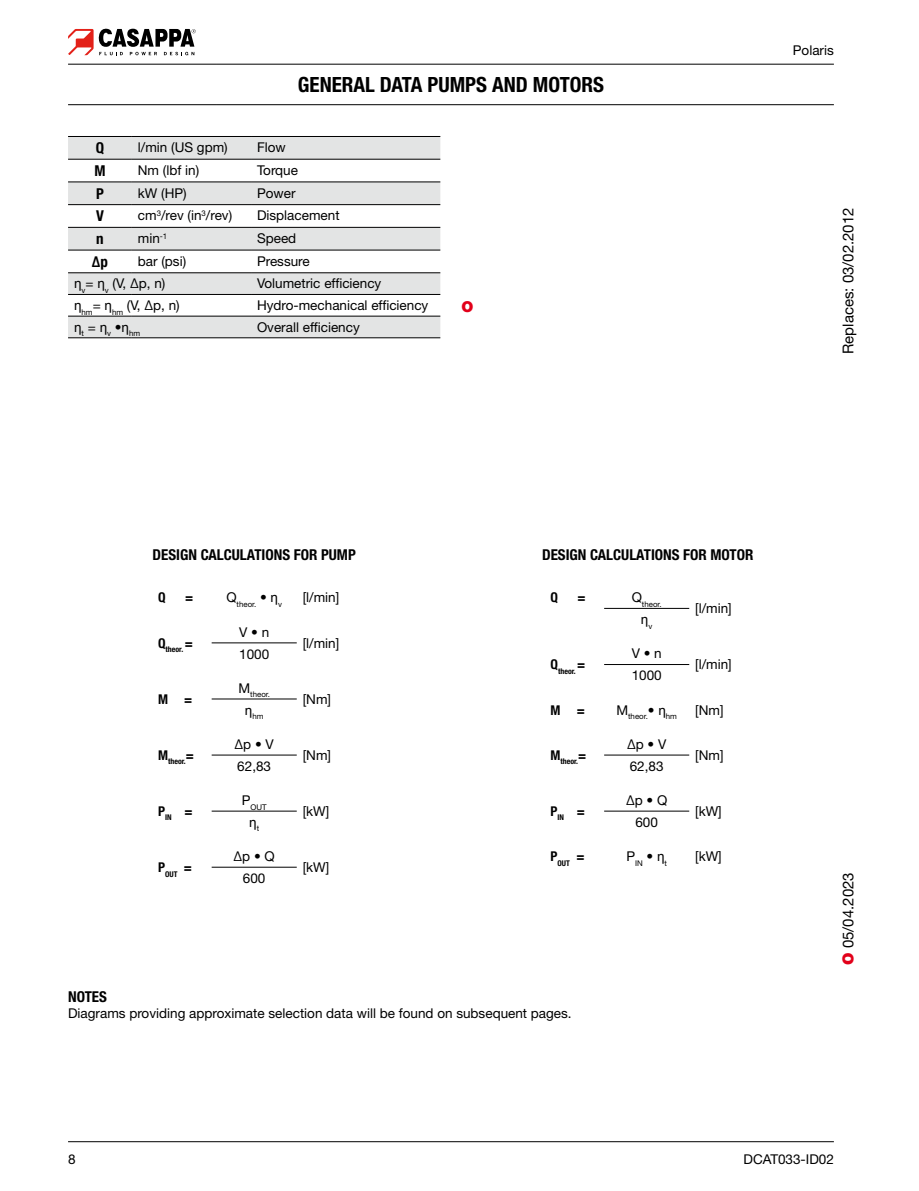
<style>
.page{position:relative;width:919px;height:1191px;background:#fff}
.page>*{position:absolute;margin:0;border:0;box-sizing:border-box;transform-origin:0 0}
.t1{font:700 condensed 21px "Helvetica Neue LT Std";color:#000}
.t2{font:700 condensed 15px "Helvetica Neue LT Std";color:#000}
.t3{font:15px "Helvetica Neue LT Std";color:#000}
.t4{font:900 15px "Helvetica Neue LT Std";color:#e2001a}
.t5{font:13.5px "Helvetica Neue LT Std";color:#000}
.t6{font:700 condensed 13.5px "Helvetica Neue LT Std";color:#000}
.t7{font:13.5px "Arial Unicode MS";color:#000}
.t8{font:7.8px "Helvetica Neue LT Std";color:#000}
.t9{font:700 condensed 7.8px "Helvetica Neue LT Std";color:#000}
.s1{font-family:"Arial Unicode MS"}
.s2{font-family:"Helvetica LT Std";font-weight:900;color:#e2001a}
</style>
<div class="page">
<svg style="left:68px;top:137px;width:372px;height:200px;fill:#e3e4e4"></svg>
<hr style="left:68px;top:159px;width:64px;height:1px;background:#000">
<hr style="left:132px;top:159px;width:119px;height:1px;background:#000">
<hr style="left:251px;top:159px;width:189px;height:1px;background:#000">
<hr style="left:68px;top:181px;width:64px;height:1px;background:#000">
<hr style="left:132px;top:181px;width:119px;height:1px;background:#000">
<hr style="left:251px;top:181px;width:189px;height:1px;background:#000">
<hr style="left:68px;top:204px;width:64px;height:1px;background:#000">
<hr style="left:132px;top:204px;width:119px;height:1px;background:#000">
<hr style="left:251px;top:204px;width:189px;height:1px;background:#000">
<hr style="left:68px;top:227px;width:64px;height:1px;background:#000">
<hr style="left:132px;top:227px;width:119px;height:1px;background:#000">
<hr style="left:251px;top:227px;width:189px;height:1px;background:#000">
<hr style="left:68px;top:250px;width:64px;height:1px;background:#000">
<hr style="left:132px;top:250px;width:119px;height:1px;background:#000">
<hr style="left:251px;top:250px;width:189px;height:1px;background:#000">
<hr style="left:68px;top:272px;width:64px;height:1px;background:#000">
<hr style="left:132px;top:272px;width:119px;height:1px;background:#000">
<hr style="left:251px;top:272px;width:189px;height:1px;background:#000">
<hr style="left:68px;top:294px;width:64px;height:1px;background:#000">
<hr style="left:132px;top:294px;width:119px;height:1px;background:#000">
<hr style="left:251px;top:294px;width:189px;height:1px;background:#000">
<hr style="left:68px;top:316px;width:64px;height:1px;background:#000">
<hr style="left:132px;top:316px;width:119px;height:1px;background:#000">
<hr style="left:251px;top:316px;width:189px;height:1px;background:#000">
<hr style="left:68px;top:337px;width:64px;height:1px;background:#000">
<hr style="left:132px;top:337px;width:119px;height:1px;background:#000">
<hr style="left:251px;top:337px;width:189px;height:1px;background:#000">
<hr style="left:68px;top:136px;width:64px;height:1px;background:#000">
<hr style="left:132px;top:136px;width:119px;height:1px;background:#000">
<hr style="left:251px;top:136px;width:189px;height:1px;background:#000">
<hr style="left:68px;top:64px;width:149px;height:1px;background:#000">
<hr style="left:217px;top:64px;width:468px;height:1px;background:#000">
<hr style="left:685px;top:64px;width:148px;height:1px;background:#000">
<hr style="left:68px;top:104px;width:149px;height:1px;background:#000">
<hr style="left:217px;top:104px;width:468px;height:1px;background:#000">
<hr style="left:685px;top:104px;width:148px;height:1px;background:#000">
<hr style="left:212px;top:642px;width:85px;height:1px;background:#000">
<hr style="left:212px;top:698px;width:85px;height:1px;background:#000">
<hr style="left:212px;top:754px;width:85px;height:1px;background:#000">
<hr style="left:212px;top:810px;width:85px;height:1px;background:#000">
<hr style="left:212px;top:867px;width:85px;height:1px;background:#000">
<hr style="left:604px;top:664px;width:85px;height:1px;background:#000">
<hr style="left:604px;top:754px;width:85px;height:1px;background:#000">
<hr style="left:604px;top:810px;width:85px;height:1px;background:#000">
<hr style="left:604px;top:608px;width:85px;height:1px;background:#000">
<hr style="left:68px;top:1141px;width:765px;height:1px;background:#000">
<svg style="left:68px;top:28px;width:128px;height:27px"></svg>
<h1 class="t1" style="left:298px;top:72px;width:307px">GENERAL DATA PUMPS AND MOTORS</h1>
<p class="t2" style="left:96px;top:139px;width:10px">Q</p>
<p class="t5" style="left:138px;top:139px;width:91px">l/min (US gpm)</p>
<p class="t5" style="left:257px;top:139px;width:30px">Flow</p>
<p class="t2" style="left:94px;top:161px;width:13px">M</p>
<p class="t5" style="left:138px;top:162px;width:63px">Nm (lbf in)</p>
<p class="t5" style="left:257px;top:162px;width:43px">Torque</p>
<p class="t2" style="left:96px;top:184px;width:9px">P</p>
<p class="t5" style="left:138px;top:185px;width:50px">kW (HP)</p>
<p class="t5" style="left:257px;top:185px;width:40px">Power</p>
<p class="t2" style="left:96px;top:207px;width:9px">V</p>
<p class="t5" style="left:138px;top:207px;width:96px">cm<sup>3</sup>/rev (in<sup>3</sup>/rev)</p>
<p class="t5" style="left:257px;top:207px;width:84px">Displacement</p>
<p class="t2" style="left:96px;top:230px;width:9px">n</p>
<p class="t5" style="left:138px;top:230px;width:31px">min<sup>-1</sup></p>
<p class="t5" style="left:257px;top:230px;width:41px">Speed</p>
<p class="t2" style="left:92px;top:252px;width:18px">Δp</p>
<p class="t5" style="left:138px;top:253px;width:50px">bar (psi)</p>
<p class="t5" style="left:257px;top:253px;width:54px">Pressure</p>
<p class="t5" style="left:74px;top:276px;width:93px"><span class="s1">η</span><sub>v</sub>= <span class="s1">η</span><sub>v</sub> (V, Δp, n)</p>
<p class="t5" style="left:257px;top:275px;width:126px">Volumetric efficiency</p>
<p class="t5" style="left:74px;top:297px;width:107px"><span class="s1">η</span><sub>hm</sub>= <span class="s1">η</span><sub>hm</sub> (V, Δp, n)</p>
<p class="t5" style="left:257px;top:297px;width:173px">Hydro-mechanical efficiency</p>
<p class="t8" style="left:74px;top:329px;width:68px"><sup>η</sup>t <sup>=</sup> <sup>η</sup>v <sup>•</sup><sup>η</sup>hm</p>
<p class="t5" style="left:257px;top:319px;width:104px">Overall efficiency</p>
<p class="t4" style="left:461px;top:298px;width:13px">O</p>
<p class="t5" style="left:792px;top:42px;width:42px">Polaris</p>
<p class="t3" style="left:839px;top:354px;width:148px;rotate:-90deg">Replaces: 03/02.2012</p>
<p class="t2" style="left:153px;top:545px;width:205px">DESIGN CALCULATIONS FOR PUMP</p>
<p class="t6" style="left:158px;top:589px;width:9px">Q</p>
<p class="t6" style="left:185px;top:589px;width:10px">=</p>
<p class="t8" style="left:226px;top:599px;width:57px"><sup>Q</sup>theor. <sup>•</sup> <sup>η</sup>v</p>
<p class="t5" style="left:303px;top:589px;width:38px">[l/min]</p>
<p class="t9" style="left:158px;top:644px;width:36px"><sup>Q</sup>theor. <sup>=</sup></p>
<p class="t5" style="left:239px;top:624px;width:32px">V • n</p>
<p class="t5" style="left:303px;top:635px;width:38px">[l/min]</p>
<p class="t5" style="left:239px;top:645px;width:32px">1000</p>
<p class="t6" style="left:158px;top:691px;width:36px">M =</p>
<p class="t8" style="left:238px;top:690px;width:33px"><sup>M</sup>theor.</p>
<p class="t8" style="left:245px;top:711px;width:20px"><sup>η</sup>hm</p>
<p class="t5" style="left:303px;top:691px;width:30px">[Nm]</p>
<p class="t9" style="left:158px;top:757px;width:37px"><sup>M</sup>theor.<sup>=</sup></p>
<p class="t5" style="left:234px;top:736px;width:41px">Δp • V</p>
<p class="t5" style="left:237px;top:758px;width:35px">62,83</p>
<p class="t5" style="left:303px;top:747px;width:30px">[Nm]</p>
<p class="t6" style="left:158px;top:803px;width:36px">P<sub>IN</sub> =</p>
<p class="t8" style="left:242px;top:802px;width:26px"><sup>P</sup>OUT</p>
<p class="t7" style="left:249px;top:812px;width:11px">η<sub>t</sub></p>
<p class="t5" style="left:303px;top:803px;width:28px">[kW]</p>
<p class="t9" style="left:158px;top:869px;width:35px"><sup>P</sup>OUT <sup>=</sup></p>
<p class="t5" style="left:233px;top:848px;width:43px">Δp • Q</p>
<p class="t5" style="left:243px;top:870px;width:24px">600</p>
<p class="t5" style="left:303px;top:859px;width:28px">[kW]</p>
<p class="t2" style="left:542px;top:545px;width:213px">DESIGN CALCULATIONS FOR MOTOR</p>
<p class="t6" style="left:550px;top:589px;width:9px">Q</p>
<p class="t6" style="left:577px;top:589px;width:10px">=</p>
<p class="t8" style="left:631px;top:599px;width:31px"><sup>Q</sup>theor.</p>
<p class="t5" style="left:695px;top:600px;width:38px">[l/min]</p>
<p class="t7" style="left:641px;top:609px;width:13px">η<sub>v</sub></p>
<p class="t9" style="left:550px;top:666px;width:36px"><sup>Q</sup>theor. <sup>=</sup></p>
<p class="t5" style="left:631px;top:645px;width:32px">V • n</p>
<p class="t5" style="left:695px;top:656px;width:38px">[l/min]</p>
<p class="t5" style="left:631px;top:667px;width:32px">1000</p>
<p class="t6" style="left:550px;top:701px;width:36px">M =</p>
<p class="t8" style="left:616px;top:711px;width:62px"><sup>M</sup>theor.<sup>•</sup> <sup>η</sup>hm</p>
<p class="t5" style="left:695px;top:702px;width:30px">[Nm]</p>
<p class="t9" style="left:550px;top:757px;width:37px"><sup>M</sup>theor.<sup>=</sup></p>
<p class="t5" style="left:627px;top:736px;width:41px">Δp • V</p>
<p class="t5" style="left:695px;top:747px;width:30px">[Nm]</p>
<p class="t5" style="left:629px;top:758px;width:35px">62,83</p>
<p class="t6" style="left:550px;top:803px;width:36px">P<sub>IN</sub> =</p>
<p class="t5" style="left:626px;top:792px;width:43px">Δp • Q</p>
<p class="t5" style="left:635px;top:814px;width:24px">600</p>
<p class="t5" style="left:695px;top:803px;width:28px">[kW]</p>
<p class="t9" style="left:550px;top:858px;width:35px"><sup>P</sup>OUT <sup>=</sup></p>
<p class="t8" style="left:626px;top:858px;width:42px"><sup>P</sup>IN <sup>•</sup> <sup>η</sup>t</p>
<p class="t5" style="left:695px;top:848px;width:28px">[kW]</p>
<p class="t2" style="left:68px;top:987px;width:40px">NOTES</p>
<p class="t5" style="left:68px;top:1005px;width:505px">Diagrams providing approximate selection data will be found on subsequent pages.</p>
<p class="t3" style="left:839px;top:965px;width:94px;rotate:-90deg"><span class="s2">O</span> 05/04.2023</p>
<p class="t5" style="left:68px;top:1151px;width:9px">8</p>
<p class="t5" style="left:743px;top:1151px;width:92px">DCAT033-ID02</p>
</div>
